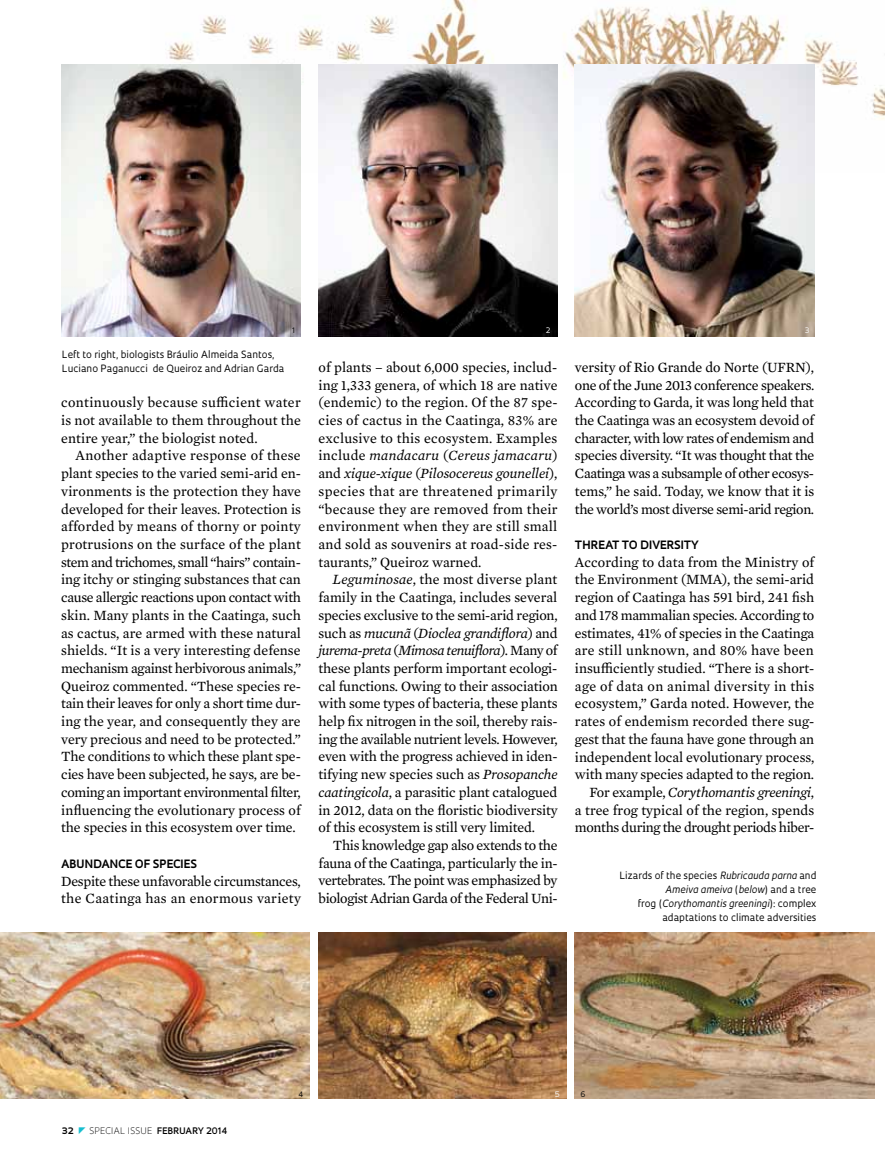
<style>
.page{position:relative;width:885px;height:1169px;background:#fff}
.page>*{position:absolute;margin:0;border:0;box-sizing:border-box;transform-origin:0 0}
.t1{font:14.4px/17.7px "Mercury Text G2";color:#000;text-align:justify}
.t2{font:14.4px/17.7px "Mercury Text G2";letter-spacing:-.02em;color:#000}
.t3{font:700 11.25px "Oculum";letter-spacing:.01em;color:#000}
.t4{font:9.75px/14.1px "Oculum";color:#000}
.t5{font:300 8.7px "Oculum";letter-spacing:.015em;color:#000}
.t6{font:700 8.7px "Oculum";color:#000}
.t7{font:7.35px "Oculum";color:#000}
.t8{font:7.35px "Oculum";color:#fff}
.s1{font-style:italic}
.s2{font-weight:600}
</style>
<div class="page">
<img style="left:167px;top:0;width:718px;height:173px">
<img style="left:575px;top:932px;width:299px;height:166px">
<img style="left:0;top:932px;width:310px;height:166px">
<img style="left:319px;top:932px;width:247px;height:166px">
<img style="left:62px;top:64px;width:239px;height:272px">
<img style="left:319px;top:64px;width:239px;height:272px">
<img style="left:575px;top:64px;width:239px;height:272px">
<p class="t7" style="left:292px;top:326px;width:5px">1</p>
<p class="t8" style="left:546px;top:325px;width:6px">2</p>
<p class="t8" style="left:805px;top:325px;width:6px">3</p>
<p class="t4" style="left:62px;top:347px;width:224px">Left to right, biologists Bráulio Almeida Santos,<br>Luciano Paganucci de Queiroz and Adrian Garda</p>
<p class="t1" style="left:575px;top:357px;width:241px">versity of Rio Grande do Norte (UFRN), one of the June 2013 conference speakers.<br>According to Garda, it was long held that the Caatinga was an ecosystem devoid of character, with low rates of endemism and species diversity. “It was thought that the Caatinga was a subsample of other ecosys&shy;tems,” he said. Today, we know that it is the world’s most diverse semi-arid region.</p>
<p class="t3" style="left:575px;top:537px;width:24px">THREAT</p>
<p class="t3" style="left:622px;top:537px;width:45px">TO DIVERSIT</p>
<p class="t3" style="left:691px;top:537px;width:9px">Y</p>
<p class="t1" style="left:575px;top:552px;width:241px;text-align:right">According to data from the Ministry of the Environment (MMA), the semi-arid region of Caatinga has 591 bird, 241 fish and 178 mammalian species. According to estimates, 41% of species in the Caatinga are still unknown, and 80% have been insufficiently studied. “There is a short&shy;age of data on animal diversity in this ecosystem,” Garda noted. However, the rates of endemism recorded there sug&shy;gest that the fauna have gone through an independent local evolutionary process, with many species adapted to the region.<br>For example, <span class="s1">Corythomantis greeningi</span>,<br>a tree frog typical of the region, spends months during the drought periods hiber-</p>
<p class="t1" style="left:319px;top:357px;width:241px">of plants – about 6,000 species, includ&shy;ing 1,333 genera, of which 18 are native (endemic) to the region. Of the 87 spe&shy;cies of cactus in the Caatinga, 83% are exclusive to this ecosystem. Examples include <span class="s1">mandacaru</span> (<span class="s1">Cereus jamacaru</span>) and <span class="s1">xique-xique</span> (<span class="s1">Pilosocereus gounellei</span>), species that are threatened primarily “because they are removed from their environment when they are still small and sold as souvenirs at road-side res&shy;taurants,” Queiroz warned.</p>
<p class="t1" style="left:319px;top:570px;width:241px;text-indent:14px"><span class="s1">Leguminosae</span>, the most diverse plant family in the Caatinga, includes several species exclusive to the semi-arid region, such as <span class="s1">mucunã</span> (<span class="s1">Dioclea grandiflora</span>) and <span class="s1">jurema-preta</span> (<span class="s1">Mimosa tenuiflora</span>). Many of these plants perform important ecologi&shy;cal functions. Owing to their association with some types of bacteria, these plants help fix nitrogen in the soil, thereby rais&shy;ing the available nutrient levels. However, even with the progress achieved in iden&shy;tifying new species such as <span class="s1">Prosopanche caatingicola</span>, a parasitic plant catalogued in 2012, data on the floristic biodiversity of this ecosystem is still very limited.</p>
<p class="t1" style="left:319px;top:835px;width:241px;text-indent:14px">This knowledge gap also extends to the fauna of the Caatinga, particularly the in&shy;vertebrates. The point was emphasized by biologist Adrian Garda of the Federal Uni-</p>
<p class="t1" style="left:61px;top:393px;width:241px">continuously because sufficient water is not available to them throughout the entire year,” the biologist noted.</p>
<p class="t1" style="left:61px;top:446px;width:241px;text-indent:14px">Another adaptive response of these plant species to the varied semi-arid en&shy;vironments is the protection they have developed for their leaves. Protection is afforded by means of thorny or pointy protrusions on the surface of the plant stem and trichomes, small “hairs” contain&shy;ing itchy or stinging substances that can cause allergic reactions upon contact with skin. Many plants in the Caatinga, such as cactus, are armed with these natural shields. “It is a very interesting defense mechanism against herbivorous animals,” Queiroz commented. “These species re&shy;tain their leaves for only a short time dur&shy;ing the year, and consequently they are very precious and need to be protected.” The conditions to which these plant spe&shy;cies have been subjected, he says, are be&shy;coming an important environmental filter, influencing the evolutionary process of the species in this ecosystem over time.</p>
<p class="t3" style="left:61px;top:856px;width:126px">ABU NDANCE OF SPECIES</p>
<p class="t2" style="left:61px;top:871px;width:241px">Despite these unfavorable circumstances, the Caatinga has an enormous variety</p>
<p class="t4" style="left:619px;top:868px;width:199px;text-align:right">Lizards of the species <span class="s1">Rubricauda parna</span> and <span class="s1">Ameiva ameiva</span> (<span class="s1">below</span>) and a tree<br>frog (<span class="s1">Corythomantis greeningi</span>): complex adaptations to climate adversities</p>
<p class="t6" style="left:62px;top:1124px;width:13px">32</p>
<p class="t5" style="left:89px;top:1124px;width:140px">SPECIAL ISSUE <span class="s2">FEBRUARY 2014</span></p>
<p class="t7" style="left:298px;top:1089px;width:6px">4</p>
<p class="t8" style="left:555px;top:1089px;width:7px">5</p>
<p class="t7" style="left:580px;top:1089px;width:7px">6</p>
</div>
